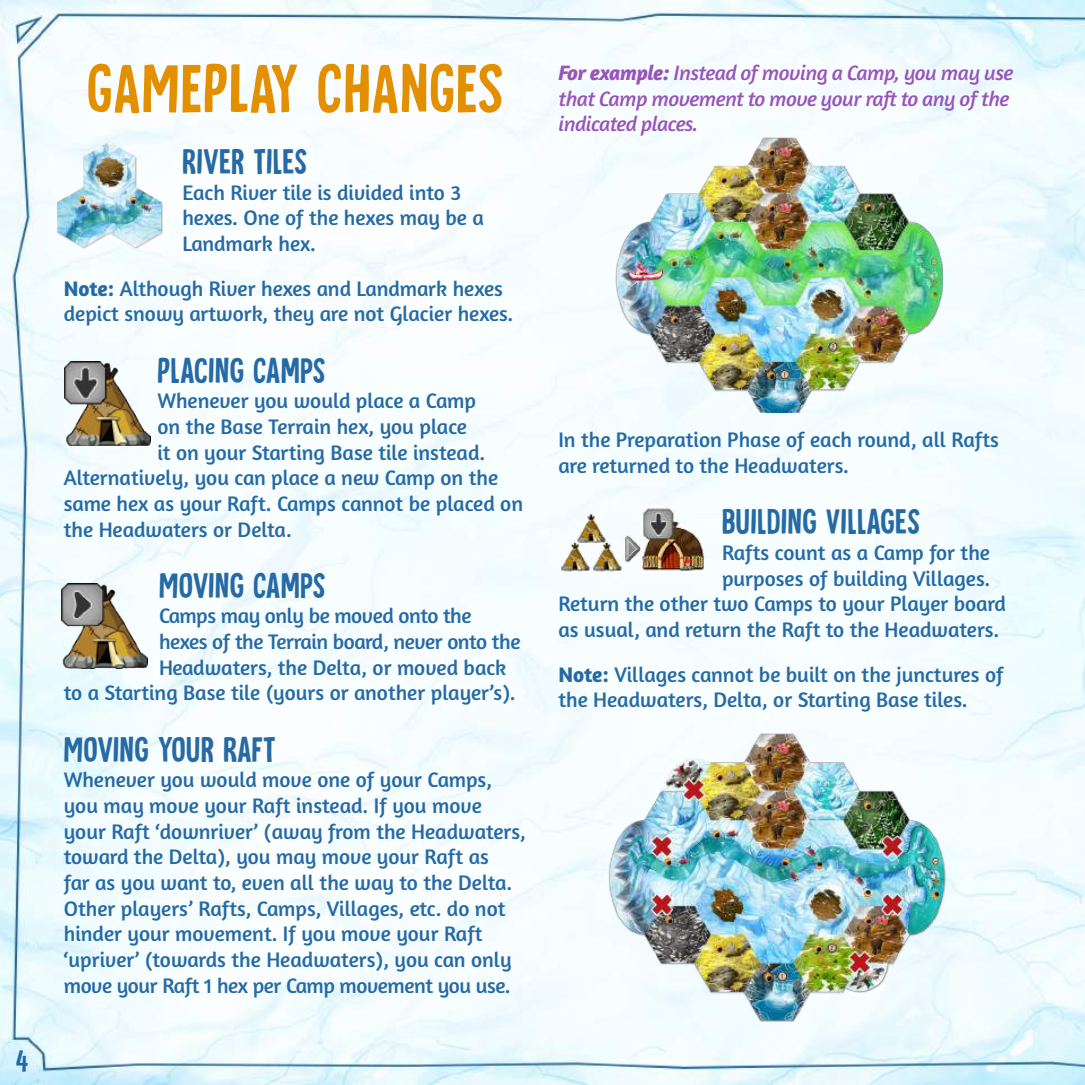
<style>
.page{position:relative;width:1085px;height:1085px;background:#fff}
.page>*{position:absolute;margin:0;border:0;box-sizing:border-box;transform-origin:0 0}
.t1{font:69.75px "Tournedos";letter-spacing:.03em;color:#e29000}
.t2{font:36px "Tournedos";letter-spacing:.025em;color:#256aa4}
.t3{font:31.72px "Tournedos";color:#256aa4}
.t4{font:21.38px/25.7px "Amaranth";color:#256aa4}
.t5{font:italic 21.38px/25.7px "Amaranth";letter-spacing:-.02em;color:#9754b9}
.t6{font:21.38px "Amaranth";letter-spacing:-.02em;color:#256aa4}
.s1{font-weight:700}
</style>
<div class="page">
<img style="left:0;top:0;width:1084px;height:1084px">
<img style="left:64px;top:361px;width:86px;height:85px">
<img style="left:62px;top:583px;width:86px;height:85px">
<img style="left:558px;top:506px;width:148px;height:67px">
<img style="left:604px;top:731px;width:346px;height:289px">
<img style="left:610px;top:135px;width:331px;height:278px">
<div style="left:57px;top:142px;width:105px;height:106px;background:#231f20;opacity:.35"></div>
<img style="left:57px;top:142px;width:104px;height:104px">
<h3 class="t3" style="left:16px;top:1042px;width:14px">4</h3>
<h1 class="t1" style="left:87px;top:49px;width:417px">GAMEPLAY CHANGES</h1>
<h2 class="t2" style="left:182px;top:141px;width:126px">RIVER TILES</h2>
<p class="t4" style="left:182px;top:179px;width:303px">Each River tile is divided into 3 hexes. One of the hexes may be a<br>Landmark hex.</p>
<p class="t4" style="left:64px;top:275px;width:451px"><span class="s1">Note:</span> Although River hexes and Landmark hexes depict snowy artwork, they are not Glacier hexes.</p>
<h2 class="t2" style="left:157px;top:349px;width:169px">PLACING CAMPS</h2>
<p class="t4" style="left:157px;top:388px;width:320px">Whenever you would place a Camp</p>
<p class="t4" style="left:157px;top:413px;width:311px">on the Base Terrain hex, you place</p>
<p class="t4" style="left:157px;top:439px;width:329px">it on your Starting Base tile instead.</p>
<p class="t4" style="left:64px;top:465px;width:436px">Alternatively, you can place a new Camp on the</p>
<p class="t4" style="left:64px;top:490px;width:460px">same hex as your Raft. Camps cannot be placed on</p>
<p class="t4" style="left:64px;top:516px;width:229px">the Headwaters or Delta.</p>
<h2 class="t2" style="left:159px;top:564px;width:168px">MOVING CAMPS</h2>
<p class="t6" style="left:159px;top:603px;width:314px">Camps may only be moved onto the</p>
<p class="t6" style="left:159px;top:629px;width:363px">hexes of the Terrain board, never onto the</p>
<p class="t4" style="left:159px;top:654px;width:349px">Headwaters, the Delta, or moved back</p>
<p class="t4" style="left:64px;top:680px;width:453px">to a Starting Base tile (yours or another player’s).</p>
<h2 class="t2" style="left:64px;top:728px;width:213px">MOVING YOUR RAFT</h2>
<p class="t4" style="left:64px;top:766px;width:463px">Whenever you would move one of your Camps, you may move your Raft instead. If you move your Raft ‘downriver’ (away from the Headwaters, toward the Delta), you may move your Raft as<br>far as you want to, even all the way to the Delta.<br>Other players’ Rafts, Camps, Villages, etc. do not hinder your movement. If you move your Raft ‘upriver’ (towards the Headwaters), you can only move your Raft 1 hex per Camp movement you use.</p>
<p class="t5" style="left:558px;top:60px;width:456px"><span class="s1">For example:</span> Instead of moving a Camp, you may use that Camp movement to move your raft to any of the indicated places.</p>
<p class="t4" style="left:558px;top:427px;width:442px">In the Preparation Phase of each round, all Rafts are returned to the Headwaters.</p>
<h2 class="t2" style="left:722px;top:501px;width:200px">BUILDING VILLAGES</h2>
<p class="t4" style="left:722px;top:539px;width:269px">Rafts count as a Camp for the</p>
<p class="t4" style="left:722px;top:565px;width:270px">purposes of building Villages.</p>
<p class="t4" style="left:558px;top:591px;width:449px">Return the other two Camps to your Player board</p>
<p class="t4" style="left:558px;top:616px;width:442px">as usual, and return the Raft to the Headwaters.</p>
<p class="t4" style="left:558px;top:661px;width:446px"><span class="s1">Note:</span> Villages cannot be built on the junctures of the Headwaters, Delta, or Starting Base tiles.</p>
</div>
